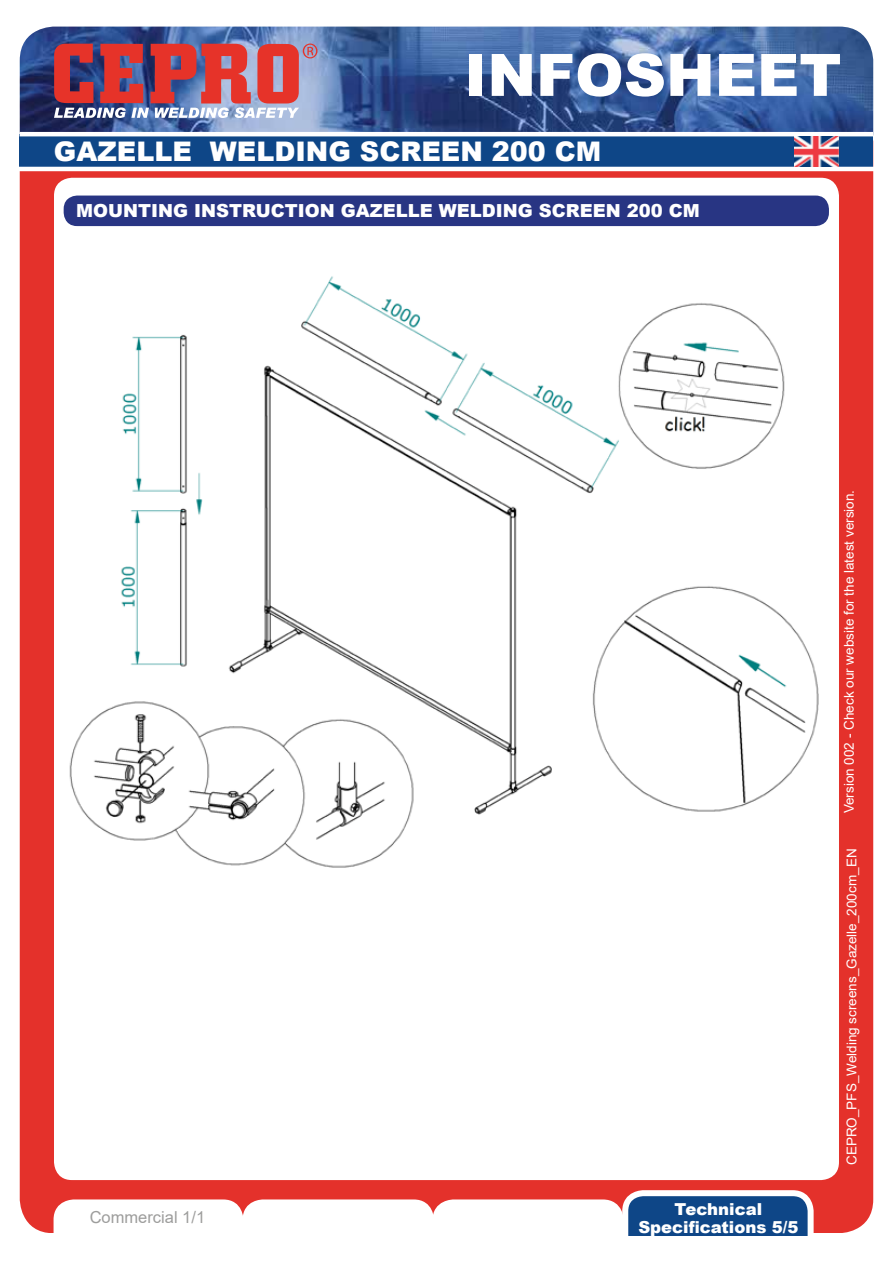
<style>
.page{position:relative;width:893px;height:1263px;background:#fff}
.page>*{position:absolute;margin:0;border:0;box-sizing:border-box;transform-origin:0 0}
.t1{font:900 58.5px "Arial";color:#fff}
.t2{font:900 27px "Arial";color:#fff}
.t3{font:900 18px "Arial";color:#fff}
.t4{font:900 16.5px/18px "Arial";color:#fff;text-align:center}
.t5{font:16.5px "Arial";color:#9d9d9c}
.t6{font:13.5px "Arial";color:#fff}
</style>
<div class="page">
<div style="left:20px;top:108px;width:853px;height:1125px;background:#e4312b;border-radius:34px"></div>
<img style="left:20px;top:27px;width:853px;height:105px">
<div style="left:20px;top:134px;width:853px;height:35px;background:#0e4687"></div>
<svg style="left:54px;top:44px;width:263px;height:74px;background:#af6172"></svg>
<div style="left:54px;top:178px;width:785px;height:1002px;background:#fff;border-radius:18px"></div>
<hr style="left:20px;top:132px;width:853px;height:4px;background:#fff">
<hr style="left:17px;top:167px;width:860px;height:4px;background:#fff">
<div style="left:64px;top:196px;width:765px;height:30px;background:#283583;border-radius:14px"></div>
<img style="left:69px;top:276px;width:750px;height:592px">
<div style="left:54px;top:1199px;width:568px;height:34px;background:#fff"></div>
<div style="left:625px;top:1193px;width:186px;height:64px;background:#0e4687;border-radius:18px"></div>
<div style="left:622px;top:1190px;width:192px;height:70px;border:6px solid #fff;border-radius:18px"></div>
<div style="left:9px;top:1236px;width:883px;height:27px;background:#fff"></div>
<img style="left:794px;top:136px;width:44px;height:31px">
<h1 class="t1" style="left:465px;top:33px;width:387px">DATASHEET</h1>
<h1 class="t1" style="left:465px;top:33px;width:378px">INFOSHEET</h1>
<h2 class="t2" style="left:54px;top:132px;width:549px">GAZELLE WELDING SCREEN 200 CM</h2>
<h3 class="t3" style="left:76px;top:198px;width:625px">MOUNTING INSTRUCTION GAZELLE WELDING SCREEN 200 CM</h3>
<p class="t5" style="left:90px;top:1206px;width:117px">Commercial 1/1</p>
<p class="t4" style="left:638px;top:1199px;width:162px">Technical<br>Specifications 5/5</p>
<p class="t6" style="left:840px;top:813px;width:325px;rotate:-90deg">Version 002 - Check our website for the latest version.</p>
<p class="t6" style="left:843px;top:1165px;width:318px;rotate:-90deg">CEPRO_PFS_Welding screens_Gazelle_200cm_EN</p>
</div>
